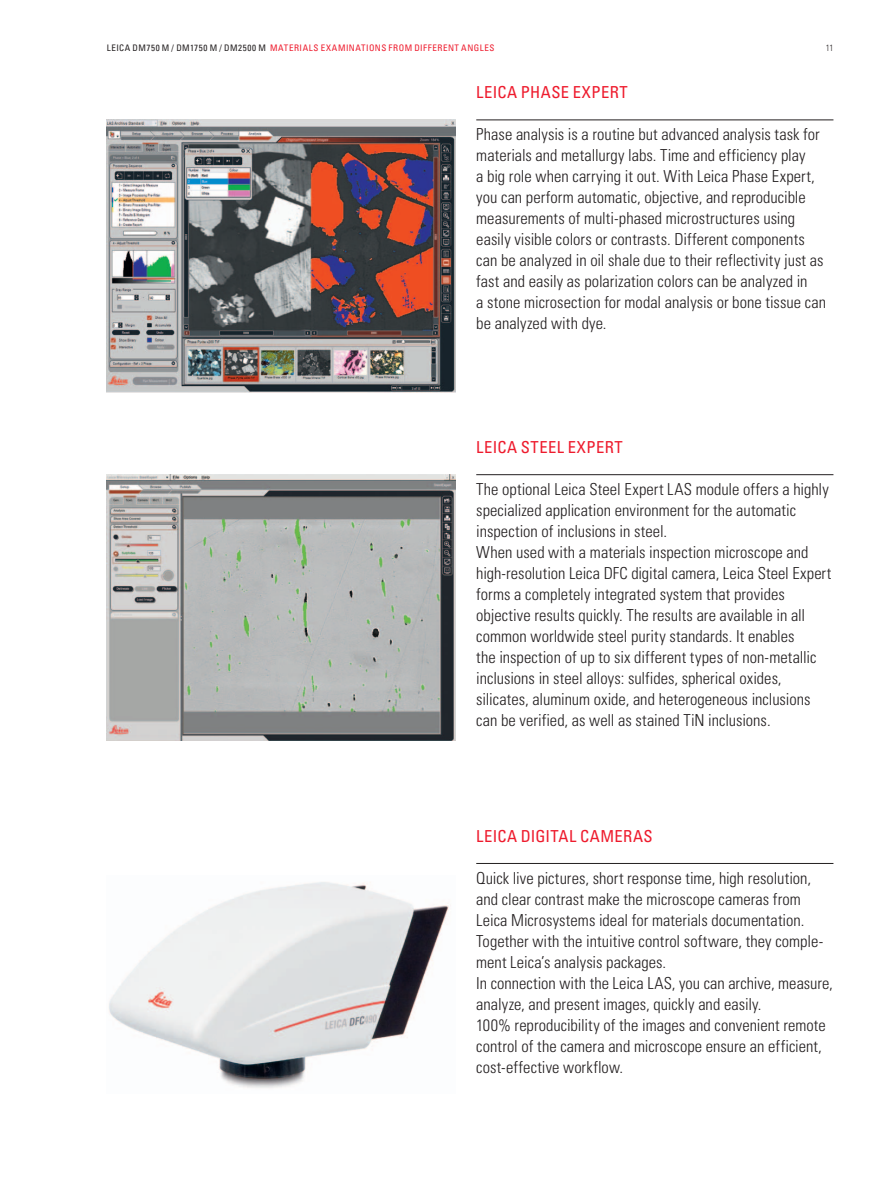
<style>
.page{position:relative;width:893px;height:1191px;background:#fff}
.page>*{position:absolute;margin:0;border:0;box-sizing:border-box;transform-origin:0 0}
.t1{font:300 condensed 16.5px/21px "Univers LT Std";color:#231f20}
.t2{font:condensed 16.5px "Univers LT Std";letter-spacing:.015em;color:#ee1b2d}
.t3{font:condensed 9px "Univers LT Std";letter-spacing:.065em;color:#ee1b2d}
.t4{font:300 condensed 9px "Univers LT Std";color:#231f20}
.s1{color:#231f20}
</style>
<div class="page">
<img style="left:109px;top:882px;width:340px;height:206px">
<img style="left:106px;top:119px;width:349px;height:274px">
<img style="left:106px;top:474px;width:349px;height:266px">
<hr style="left:476px;top:119px;width:357px;height:1px;background:#231f20">
<hr style="left:476px;top:474px;width:357px;height:1px;background:#231f20">
<hr style="left:476px;top:863px;width:357px;height:1px;background:#231f20">
<p class="t3" style="left:107px;top:42px;width:388px"><span class="s1">LEICA DM750 M / DM1750 M / DM2500 M</span> MATERIALS EXAMINATIONS FROM DIFFERENT ANGLES</p>
<p class="t4" style="left:826px;top:42px;width:9px">11</p>
<p class="t2" style="left:476px;top:82px;width:56px">LEICA PHA</p>
<p class="t2" style="left:551px;top:82px;width:32px">SE EXPERT</p>
<p class="t1" style="left:476px;top:124px;width:351px">Phase analysis is a routine but advanced analysis task for materials and metallurgy labs. Time and efficiency play<br>a big role when carrying it out. With Leica Phase Expert, you can perform automatic, objective, and reproducible measurements of multi-phased microstructures using easily visible colors or contrasts. Different components can be analyzed in oil shale due to their reflectivity just as fast and easily as polarization colors can be analyzed in<br>a stone microsection for modal analysis or bone tissue can be analyzed with dye.</p>
<p class="t2" style="left:476px;top:437px;width:58px">LEICA STEE</p>
<p class="t2" style="left:557px;top:437px;width:21px">L EXPERT</p>
<p class="t1" style="left:476px;top:479px;width:356px">The optional Leica Steel Expert LAS module offers a highly specialized application environment for the automatic inspection of inclusions in steel.<br>When used with a materials inspection microscope and high-resolution Leica DFC digital camera, Leica Steel Expert forms a completely integrated system that provides objective results quickly. The results are available in all common worldwide steel purity standards. It enables<br>the inspection of up to six different types of non-metallic inclusions in steel alloys: sulfides, spherical oxides, silicates, aluminum oxide, and heterogeneous inclusions can be verified, as well as stained TiN inclusions.</p>
<p class="t2" style="left:476px;top:825px;width:56px">LEICA DIGITA</p>
<p class="t2" style="left:569px;top:825px;width:49px">L CAMERA</p>
<p class="t2" style="left:644px;top:825px;width:11px">S</p>
<p class="t1" style="left:476px;top:867px;width:358px">Quick live pictures, short response time, high resolution, and clear contrast make the microscope cameras from Leica Microsystems ideal for materials documentation.<br>Together with the intuitive control software, they comple&shy;ment Leica’s analysis packages.<br>In connection with the Leica LAS, you can archive, measure, analyze, and present images, quickly and easily.<br>100% reproducibility of the images and convenient remote control of the camera and microscope ensure an efficient, cost-effective workflow.</p>
</div>
